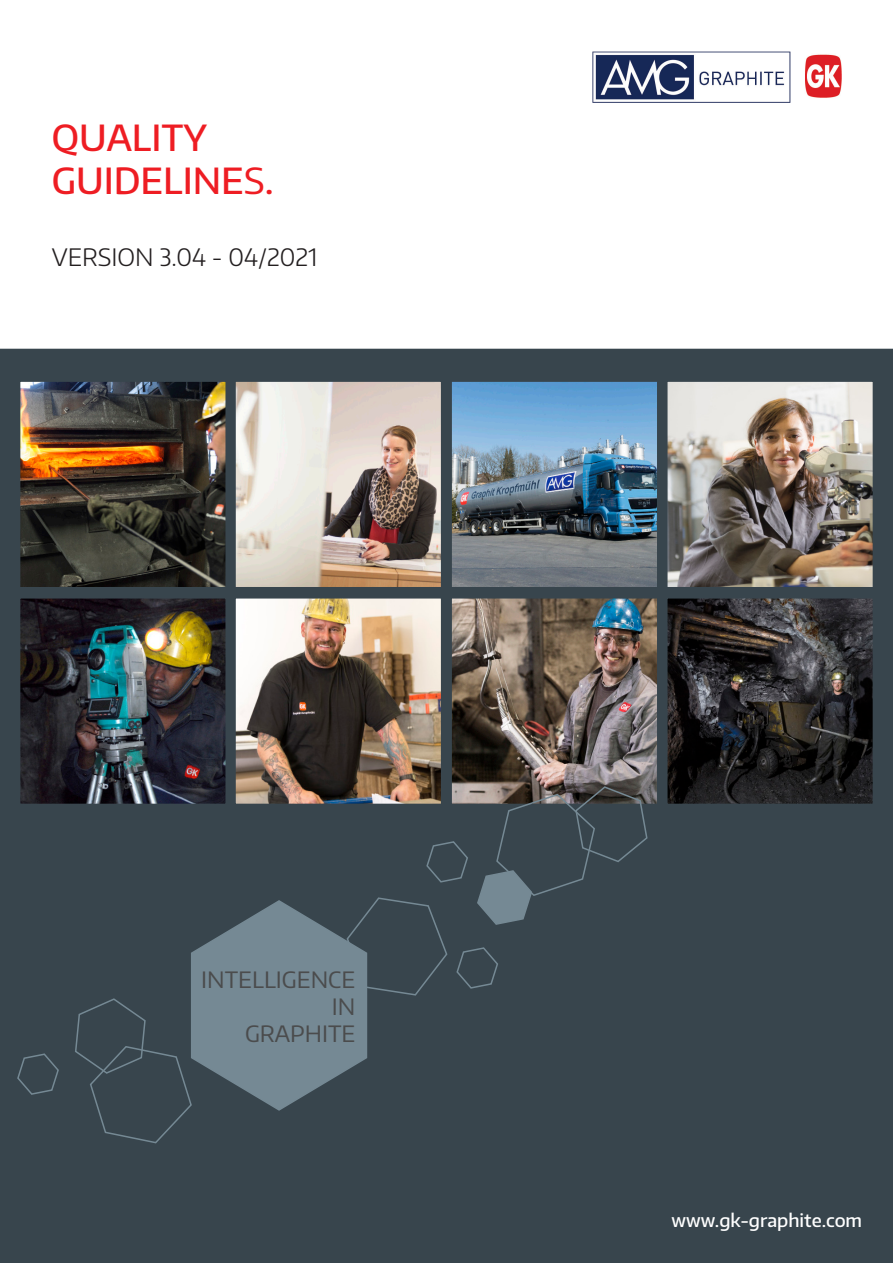
<style>
.page{position:relative;width:893px;height:1263px;background:#fff}
.page>*{position:absolute;margin:0;border:0;box-sizing:border-box;transform-origin:0 0}
.Einf__Abs{font:500 36px/43.2px "Encode Sans";color:#ee1d23}
.Einf__Abs-2{font:300 24px "Encode Sans";color:#231f20}
.Einf__Abs-3{font:22.5px/27px "Encode Sans";color:#4b4c4d;text-align:right}
.Einf__Abs-4{font:500 18px "Encode Sans";color:#fff}
.s1{font-weight:400}
</style>
<div class="page">
<div style="left:0;top:349px;width:893px;height:480px;background:#38454d"></div>
<div style="left:0;top:829px;width:893px;height:434px;background:#38454d"></div>
<svg style="left:456px;top:947px;width:42px;height:42px"></svg>
<svg style="left:75px;top:897px;width:373px;height:247px"></svg>
<svg style="left:17px;top:1053px;width:42px;height:42px"></svg>
<svg style="left:426px;top:841px;width:42px;height:42px"></svg>
<img style="left:22px;top:383px;width:202px;height:202px">
<div style="left:13px;top:374px;width:220px;height:220px;border:8px solid #38454d"></div>
<img style="left:237px;top:383px;width:202px;height:202px">
<div style="left:228px;top:374px;width:220px;height:220px;border:8px solid #38454d"></div>
<img style="left:669px;top:383px;width:202px;height:202px">
<div style="left:660px;top:374px;width:220px;height:220px;border:8px solid #38454d"></div>
<img style="left:453px;top:383px;width:202px;height:202px">
<div style="left:444px;top:374px;width:220px;height:220px;border:8px solid #38454d"></div>
<img style="left:22px;top:600px;width:202px;height:202px">
<div style="left:13px;top:591px;width:220px;height:220px;border:8px solid #38454d"></div>
<img style="left:237px;top:600px;width:202px;height:202px">
<div style="left:228px;top:591px;width:220px;height:220px;border:8px solid #38454d"></div>
<img style="left:669px;top:600px;width:202px;height:202px">
<div style="left:660px;top:591px;width:220px;height:220px;border:8px solid #38454d"></div>
<img style="left:453px;top:600px;width:202px;height:202px">
<div style="left:444px;top:591px;width:220px;height:220px;border:8px solid #38454d"></div>
<svg style="left:476px;top:785px;width:172px;height:140px"></svg>
<img style="left:593px;top:51px;width:249px;height:51px">
<p class="Einf__Abs" style="left:52px;top:115px;width:223px">QUALITY<br>GUIDELINE<span class="s1">S</span>.</p>
<p class="Einf__Abs-2" style="left:52px;top:241px;width:267px">VERSION 3.04 - 04/2021</p>
<p class="Einf__Abs-3" style="left:201px;top:965px;width:156px">INTELLIGENCE<br>IN<br>GRAPHITE</p>
<p class="Einf__Abs-4" style="left:671px;top:1209px;width:192px">www.gk-graphite.com</p>
</div>
